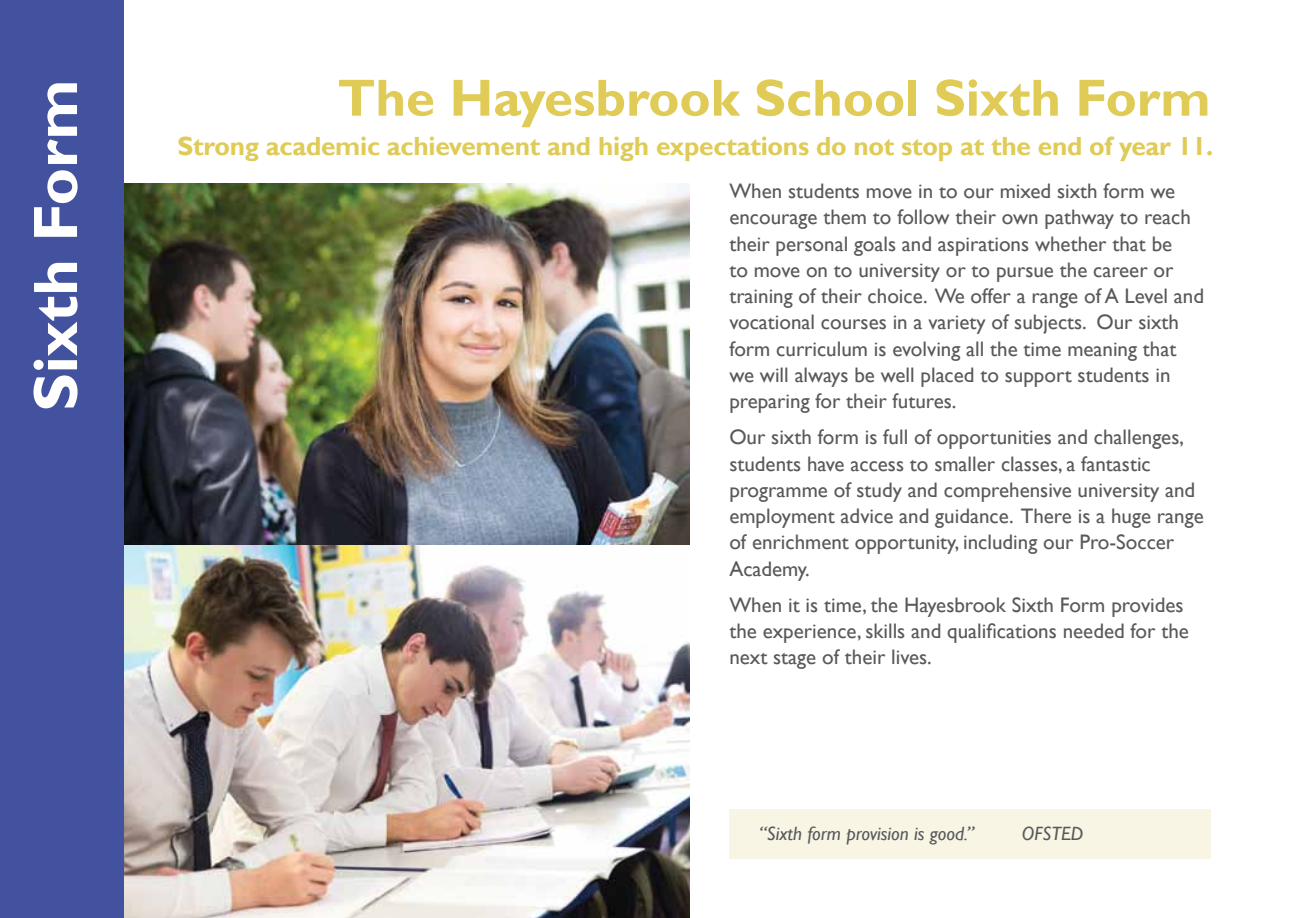
<style>
.page{position:relative;width:1290px;height:918px;background:#fff}
.page>*{position:absolute;margin:0;border:0;box-sizing:border-box;transform-origin:0 0}
.t1{font:700 63px "Gill Sans";color:#fff}
.t2{font:700 52.5px "Gill Sans";color:#dfcb55}
.t3{font:700 26.25px "Gill Sans";letter-spacing:-.01em;color:#dfcb55}
.t4{font:21px/26.2px "Gill Sans";color:#58595b}
.t5{font:italic 19.25px "Gill Sans";color:#58595b}
</style>
<div class="page">
<div style="left:0;top:0;width:124px;height:918px;background:#42529e"></div>
<img style="left:124px;top:184px;width:566px;height:734px">
<div style="left:729px;top:809px;width:481px;height:49px;background:#f9f5e5"></div>
<h1 class="t1" style="left:18px;top:411px;width:333px;rotate:-90deg">Sixth Form</h1>
<h2 class="t2" style="left:338px;top:66px;width:874px">The Hayesbrook School Sixth Form</h2>
<p class="t3" style="left:178px;top:130px;width:1037px">Strong academic achievement and high expectations do not stop at the end of year 11.</p>
<p class="t4" style="left:729px;top:178px;width:476px">When students move in to our mixed sixth form we encourage them to follow their own pathway to reach their personal goals and aspirations whether that be<br>to move on to university or to pursue the career or training of their choice. We offer a range of A Level and vocational courses in a variety of subjects. Our sixth form curriculum is evolving all the time meaning that we will always be well placed to support students in preparing for their futures.</p>
<p class="t4" style="left:729px;top:424px;width:476px">Our sixth form is full of opportunities and challenges, students have access to smaller classes, a fantastic programme of study and comprehensive university and employment advice and guidance. There is a huge range of enrichment opportunity, including our Pro-Soccer Academy.</p>
<p class="t4" style="left:729px;top:592px;width:461px">When it is time, the Hayesbrook Sixth Form provides the experience, skills and qualifications needed for the next stage of their lives.</p>
<p class="t5" style="left:759px;top:821px;width:217px">“Sixth form provision is good.”</p>
<p class="t5" style="left:1022px;top:821px;width:63px">Ofsted</p>
</div>
